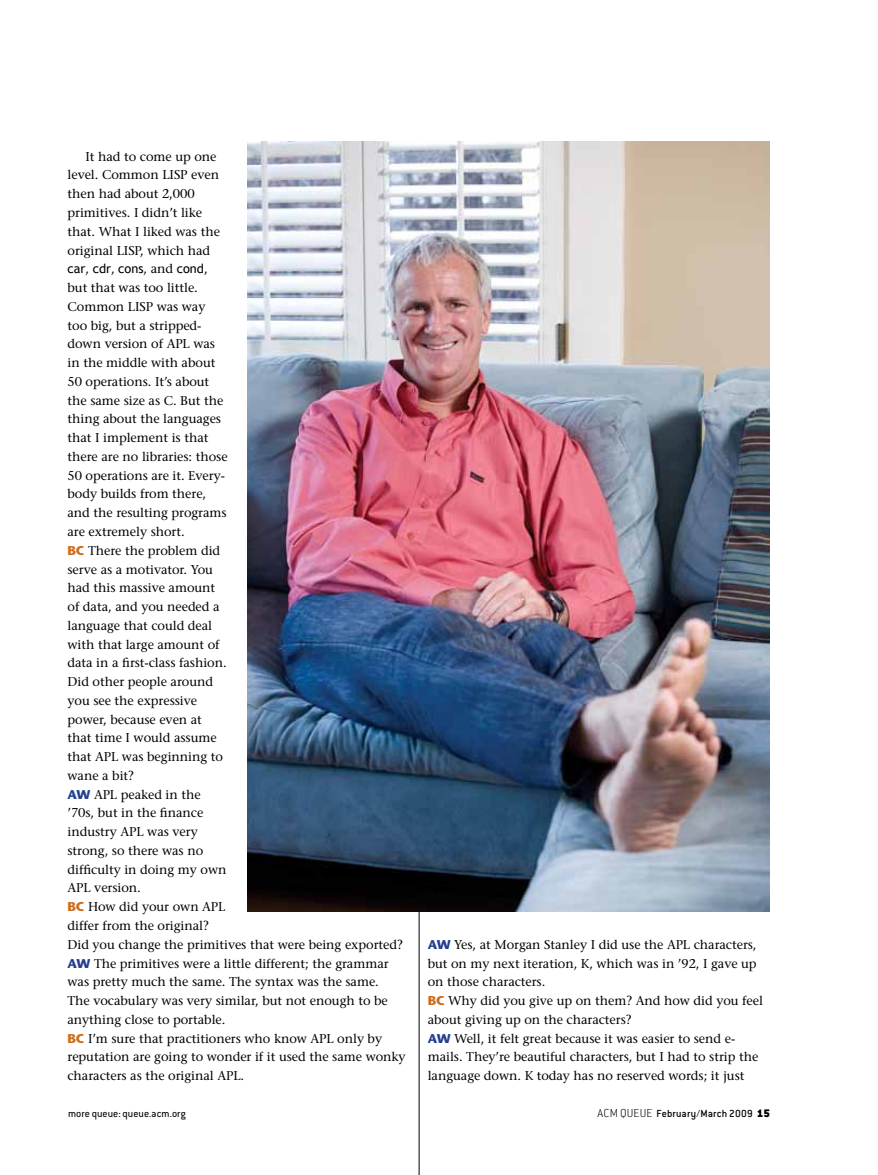
<style>
.page{position:relative;width:878px;height:1175px;background:#fff}
.page>*{position:absolute;margin:0;border:0;box-sizing:border-box;transform-origin:0 0}
.t1{font:12.75px/18.8px "Stone Serif";letter-spacing:-.005em;color:#000}
.t2{font:12.75px "Trebuchet MS";color:#000}
.t3{font:500 11.25px "Conduit ITC Std";letter-spacing:.015em;color:#000}
.t4{font:11.25px "Conduit ITC Std";letter-spacing:.005em;color:#000}
.s1{font-family:"Stone Serif"}
.s2{font-family:"Stone Sans";font-weight:700;color:#cd6d19}
.s3{font-family:"Stone Sans";font-weight:700;color:#25408f}
.s4{font-weight:200;font-size:12.75px}
.s5{font-weight:900;font-size:12px}
</style>
<div class="page">
<hr style="left:418px;top:150px;width:1px;height:1024px;background:#000">
<img style="left:248px;top:142px;width:522px;height:769px">
<p class="t1" style="left:67px;top:147px;width:154px;text-indent:18px">It had to come up one level. Common LISP even then had about 2,000 primitives. I didn’t like that. What I liked was the original LISP, which had</p>
<p class="t2" style="left:67px;top:261px;width:142px">car<span class="s1">,</span> cdr<span class="s1">,</span> cons<span class="s1">, and</span> cond<span class="s1">,</span></p>
<p class="t1" style="left:67px;top:278px;width:339px">but that was too little.<br>Common LISP was way<br>too big, but a stripped-<br>down version of APL was<br>in the middle with about<br>50 operations. It’s about<br>the same size as C. But the<br>thing about the languages<br>that I implement is that<br>there are no libraries: those<br>50 operations are it. Every-<br>body builds from there,<br>and the resulting programs<br>are extremely short.<br><span class="s2">BC</span> There the problem did<br>serve as a motivator. You<br>had this massive amount<br>of data, and you needed a<br>language that could deal<br>with that large amount of<br>data in a first-class fashion.<br>Did other people around<br>you see the expressive<br>power, because even at<br>that time I would assume<br>that APL was beginning to<br>wane a bit?<br><span class="s3">AW</span> APL peaked in the<br>’70s, but in the finance<br>industry APL was very<br>strong, so there was no<br>difficulty in doing my own<br>APL version.<br><span class="s2">BC</span> How did your own APL<br>differ from the original?<br>Did you change the primitives that were being exported?<br><span class="s3">AW</span> The primitives were a little different; the grammar was pretty much the same. The syntax was the same.<br>The vocabulary was very similar, but not enough to be anything close to portable.<br><span class="s2">BC</span> I’m sure that practitioners who know APL only by reputation are going to wonder if it used the same wonky characters as the original APL.</p>
<p class="t1" style="left:427px;top:935px;width:337px"><span class="s3">AW</span> Yes, at Morgan Stanley I did use the APL characters, but on my next iteration, K, which was in ’92, I gave up on those characters.<br><span class="s2">BC</span> Why did you give up on them? And how did you feel about giving up on the characters?<br><span class="s3">AW</span> Well, it felt great because it was easier to send e&shy;mails. They’re beautiful characters, but I had to strip the language down. K today has no reserved words; it just</p>
<p class="t4" style="left:68px;top:1107px;width:119px">more queue: queue.acm.org</p>
<p class="t3" style="left:597px;top:1107px;width:174px"><span class="s4">ACMQUEUE</span> February/March 2009 <span class="s5">15</span></p>
</div>
